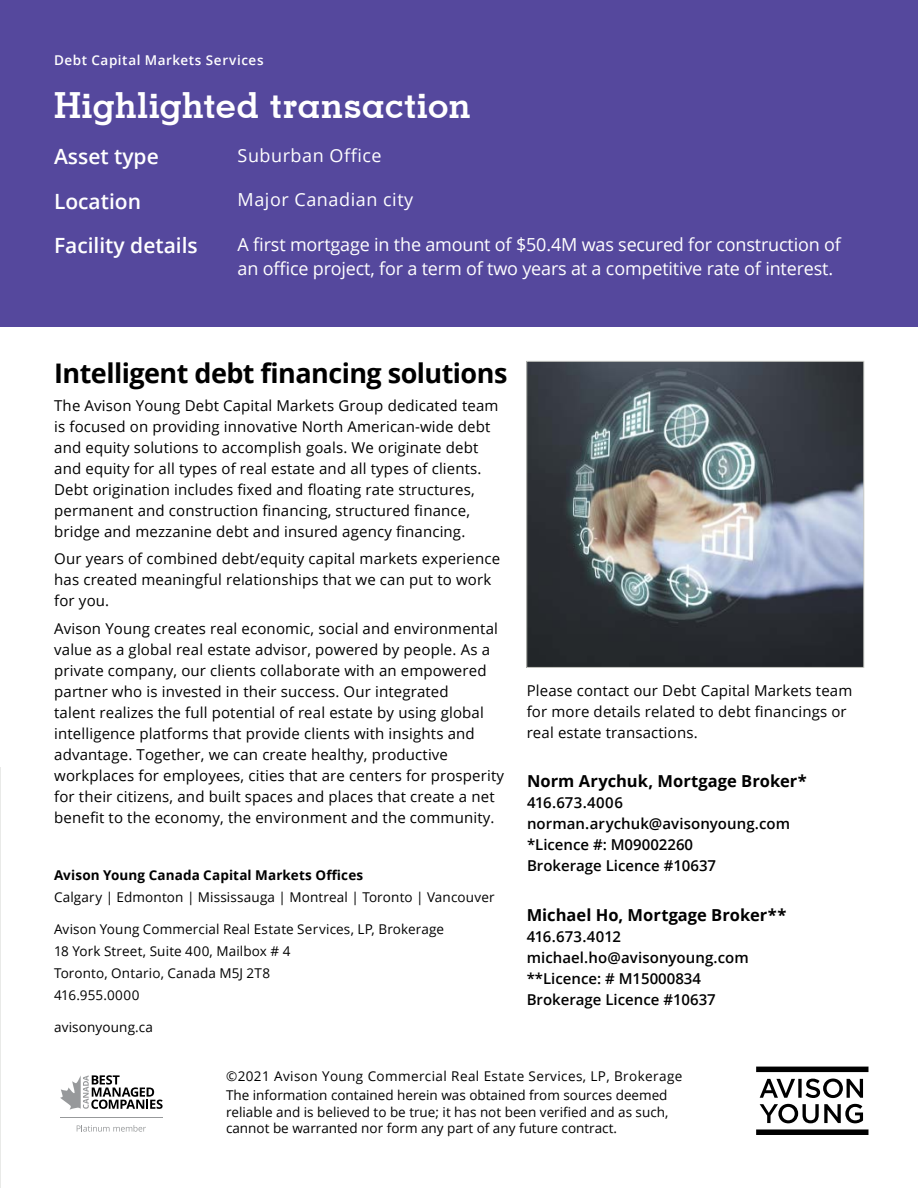
<style>
.page{position:relative;width:918px;height:1188px;background:#fff}
.page>*{position:absolute;margin:0;border:0;box-sizing:border-box;transform-origin:0 0}
.t1{font:700 36px "Geometric Slab 703 BT";letter-spacing:.015em;color:#fff}
.t2{font:700 27px "Open Sans";letter-spacing:-.02em;color:#000}
.t3{font:600 21px "Open Sans";color:#fff}
.t4{font:18px/24px "Open Sans";letter-spacing:-.01em;color:#fff}
.t5{font:18px "Open Sans";letter-spacing:.03em;color:#fff}
.t6{font:700 16.5px "Open Sans";color:#000}
.t7{font:15px/21px "Open Sans";letter-spacing:.01em;color:#000}
.t8{font:600 15px/21px "Open Sans";color:#000}
.t9{font:13.5px/22px "Open Sans";letter-spacing:.005em;color:#000}
.t10{font:700 13.5px "Open Sans";letter-spacing:.01em;color:#000}
.t11{font:600 13.5px "Open Sans";letter-spacing:.045em;color:#fff}
</style>
<div class="page">
<div style="left:0;top:0;width:918px;height:327px;background:#55489d"></div>
<hr style="left:0;top:768px;width:1px;height:420px;background:#e9eae8">
<svg style="left:60px;top:1075px;width:103px;height:35px"></svg>
<svg style="left:77px;top:1125px;width:69px;height:7px"></svg>
<hr style="left:60px;top:1118px;width:103px;height:1px;background:#97999b">
<svg style="left:756px;top:1067px;width:112px;height:5px"></svg>
<svg style="left:756px;top:1129px;width:112px;height:6px"></svg>
<svg style="left:760px;top:1079px;width:103px;height:19px"></svg>
<svg style="left:760px;top:1104px;width:103px;height:19px"></svg>
<img style="left:529px;top:363px;width:333px;height:303px">
<div style="left:527px;top:361px;width:337px;height:307px;border:1px solid #c8c9c4"></div>
<p class="t11" style="left:54px;top:50px;width:211px">Debt Capital Markets Services</p>
<h1 class="t1" style="left:54px;top:83px;width:418px">Highlighted transaction</h1>
<h3 class="t3" style="left:54px;top:142px;width:106px">Asset type</h3>
<p class="t5" style="left:238px;top:143px;width:146px">Suburban Office</p>
<h3 class="t3" style="left:54px;top:187px;width:89px">Location</h3>
<p class="t5" style="left:238px;top:188px;width:177px">Major Canadian city</p>
<h3 class="t3" style="left:54px;top:231px;width:145px">Facility details</h3>
<p class="t4" style="left:238px;top:232px;width:605px">A first mortgage in the amount of $50.4M was secured for construction of an office project, for a term of two years at a competitive rate of interest.</p>
<h2 class="t2" style="left:54px;top:354px;width:455px">Intelligent debt financing solutions</h2>
<p class="t7" style="left:54px;top:394px;width:446px">The Avison Young Debt Capital Markets Group dedicated team is focused on providing innovative North American-wide debt and equity solutions to accomplish goals. We originate debt and equity for all types of real estate and all types of clients.<br>Debt origination includes fixed and floating rate structures, permanent and construction financing, structured finance, bridge and mezzanine debt and insured agency financing.</p>
<p class="t7" style="left:54px;top:548px;width:447px">Our years of combined debt/equity capital markets experience has created meaningful relationships that we can put to work for you.</p>
<p class="t7" style="left:54px;top:618px;width:451px">Avison Young creates real economic, social and environmental value as a global real estate advisor, powered by people. As a private company, our clients collaborate with an empowered partner who is invested in their success. Our integrated<br>talent realizes the full potential of real estate by using global intelligence platforms that provide clients with insights and advantage. Together, we can create healthy, productive workplaces for employees, cities that are centers for prosperity for their citizens, and built spaces and places that create a net benefit to the economy, the environment and the community.</p>
<p class="t10" style="left:54px;top:866px;width:311px">Avison Young Canada Capital Markets Offices</p>
<p class="t9" style="left:54px;top:886px;width:442px">Calgary | Edmonton | Mississauga | Montreal | Toronto | Vancouver</p>
<p class="t9" style="left:54px;top:918px;width:392px">Avison Young Commercial Real Estate Services, LP, Brokerage 18 York Street, Suite 400, Mailbox # 4<br>Toronto, Ontario, Canada M5J 2T8<br>416.955.0000</p>
<p class="t9" style="left:54px;top:1015px;width:101px">avisonyoung.ca</p>
<p class="t7" style="left:527px;top:680px;width:327px">Please contact our Debt Capital Markets team for more details related to debt financings or real estate transactions.</p>
<p class="t6" style="left:527px;top:770px;width:281px">Norm Arychuk, Mortgage Broker*</p>
<p class="t8" style="left:527px;top:792px;width:265px">416.673.4006 norman.arychuk@avisonyoung.com *Licence #: M09002260<br>Brokerage Licence #10637</p>
<p class="t6" style="left:527px;top:903px;width:261px">Michael Ho, Mortgage Broker**</p>
<p class="t8" style="left:527px;top:926px;width:224px">416.673.4012 michael.ho@avisonyoung.com **Licence: # M15000834<br>Brokerage Licence #10637</p>
<p class="t9" style="left:226px;top:1066px;width:458px;line-height:19.5px">©2021 Avison Young Commercial Real Estate Services, LP, Brokerage<br>The information contained herein was obtained from sources deemed</p>
<p class="t9" style="left:226px;top:1103px;width:444px;line-height:16.5px">reliable and is believed to be true; it has not been verified and as such, cannot be warranted nor form any part of any future contract.</p>
</div>
